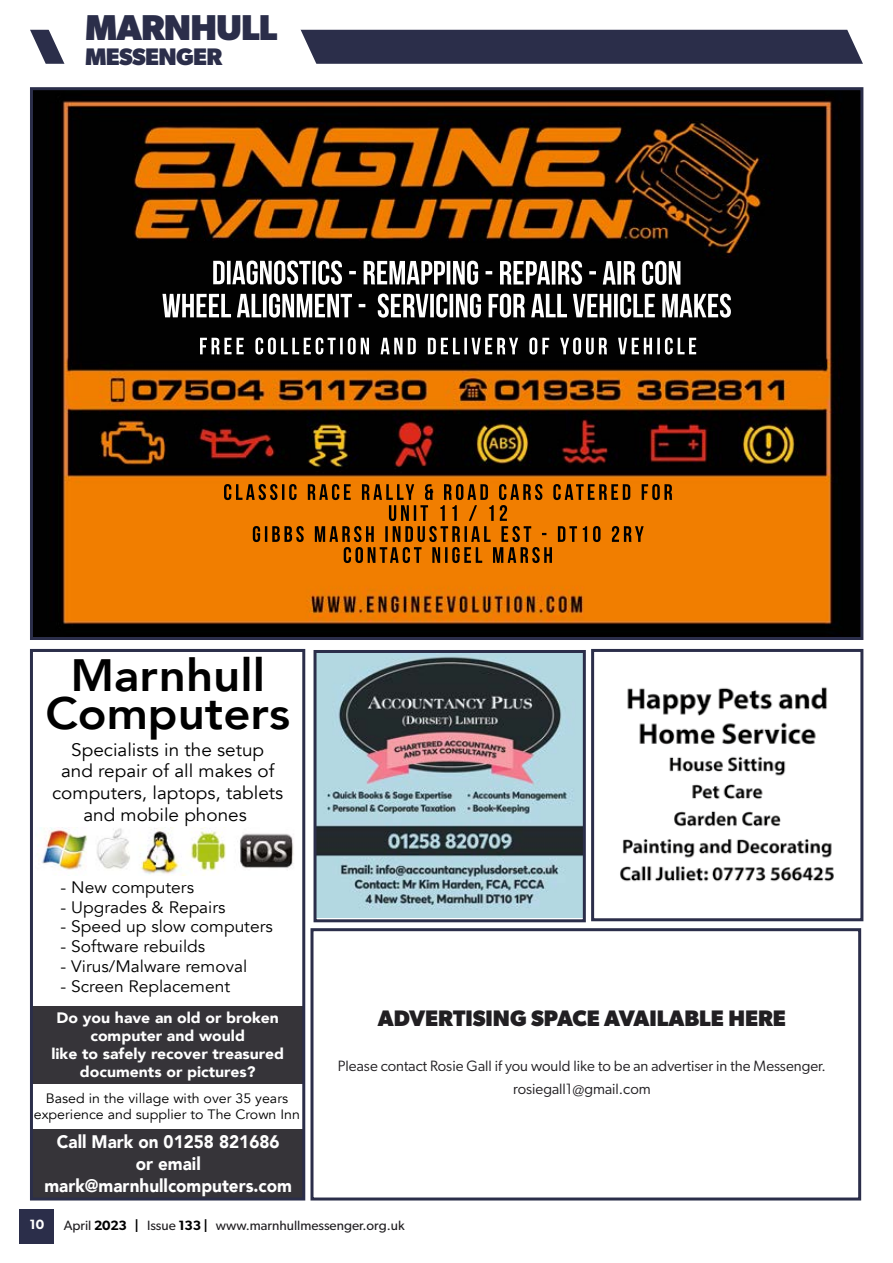
<style>
.page{position:relative;width:893px;height:1263px;background:#fff}
.page>*{position:absolute;margin:0;border:0;box-sizing:border-box;transform-origin:0 0}
.t1{font:800 45.3px/37.7px "Avenir";color:#000;text-align:center;scale:1.05 1}
.t2{font:700 36px "Gibson";letter-spacing:-.025em;color:#2b2e4a}
.t3{font:700 24px "Gibson";letter-spacing:-.025em;color:#2b2e4a}
.t4{font:700 22.5px "Gibson";color:#211f22}
.t5{font:18.15px/21.8px "Avenir";color:#000;text-align:center;scale:1.05 1}
.t6{font:900 18.15px/21.8px "Avenir";color:#fff;text-align:center;scale:.94 1}
.t7{font:16.65px "Avenir";color:#000;scale:1.05 1}
.t8{font:900 15.15px/18.1px "Avenir";color:#fff;text-align:center;scale:1.05 1}
.t9{font:15px/22.5px "Gibson";color:#211f22;text-align:center}
.t10{font:13.5px/16.4px "Avenir";color:#000;text-align:center;scale:1.05 1}
.t11{font:13.5px "Gibson";color:#211f22}
.t12{font:600 13.5px "Gibson";color:#fff}
.s1{font-weight:600;color:#000}
</style>
<div class="page">
<div style="left:20px;top:1210px;width:34px;height:34px;background:#2b2e4a"></div>
<svg style="left:30px;top:29px;width:833px;height:35px"></svg>
<img style="left:34px;top:91px;width:825px;height:545px">
<div style="left:30px;top:87px;width:833px;height:553px;border:3px solid #2b2e4a"></div>
<div style="left:31px;top:1006px;width:273px;height:78px;background:#363439"></div>
<img style="left:37px;top:828px;width:257px;height:48px">
<div style="left:31px;top:1129px;width:273px;height:69px;background:#363439"></div>
<div style="left:30px;top:649px;width:275px;height:551px;border:3px solid #2b2e4a"></div>
<img style="left:318px;top:654px;width:264px;height:264px">
<div style="left:314px;top:650px;width:272px;height:272px;border:3px solid #2b2e4a"></div>
<img style="left:620px;top:687px;width:214px;height:195px">
<div style="left:591px;top:649px;width:272px;height:272px;border:3px solid #2b2e4a"></div>
<div style="left:310px;top:928px;width:551px;height:272px;border:3px solid #2b2e4a"></div>
<h2 class="t2" style="left:85px;top:7px;width:194px">MARNHULL</h2>
<h3 class="t3" style="left:85px;top:42px;width:139px">MESSENGER</h3>
<h1 class="t1" style="left:45px;top:656px;width:234px">Marnhull<br>Computers</h1>
<p class="t5" style="left:52px;top:739px;width:222px">Specialists in the setup<br>and repair of all makes of computers, laptops, tablets and mobile phones</p>
<p class="t7" style="left:61px;top:877px;width:129px">- New computers</p>
<p class="t7" style="left:61px;top:897px;width:159px">- Upgrades &amp; Repairs</p>
<p class="t7" style="left:61px;top:917px;width:204px">- Speed up slow computers</p>
<p class="t7" style="left:61px;top:937px;width:139px">- Software rebuilds</p>
<p class="t7" style="left:61px;top:957px;width:179px">- Virus/Malware removal</p>
<p class="t7" style="left:61px;top:976px;width:163px">- Screen Replacement</p>
<p class="t8" style="left:51px;top:1008px;width:223px">Do you have an old or broken computer and would<br>like to safely recover treasured documents or pictures?</p>
<p class="t10" style="left:34px;top:1090px;width:255px">Based in the village with over 35 years experience and supplier to The Crown Inn</p>
<p class="t6" style="left:44px;top:1130px;width:265px">Call Mark on 01258 821686<br>or email mark@marnhullcomputers.com</p>
<h3 class="t4" style="left:378px;top:1005px;width:410px">ADVERTISING SPACE AVAILABLE HERE</h3>
<p class="t9" style="left:338px;top:1055px;width:490px">Please contact Rosie Gall if you would like to be an advertiser in the Messenger. rosiegall1@gmail.com</p>
<p class="t12" style="left:29px;top:1216px;width:16px">10</p>
<p class="t11" style="left:64px;top:1217px;width:342px">April <span class="s1">2023 |</span> Issue <span class="s1">133 |</span> www.marnhullmessenger.org.uk</p>
</div>
